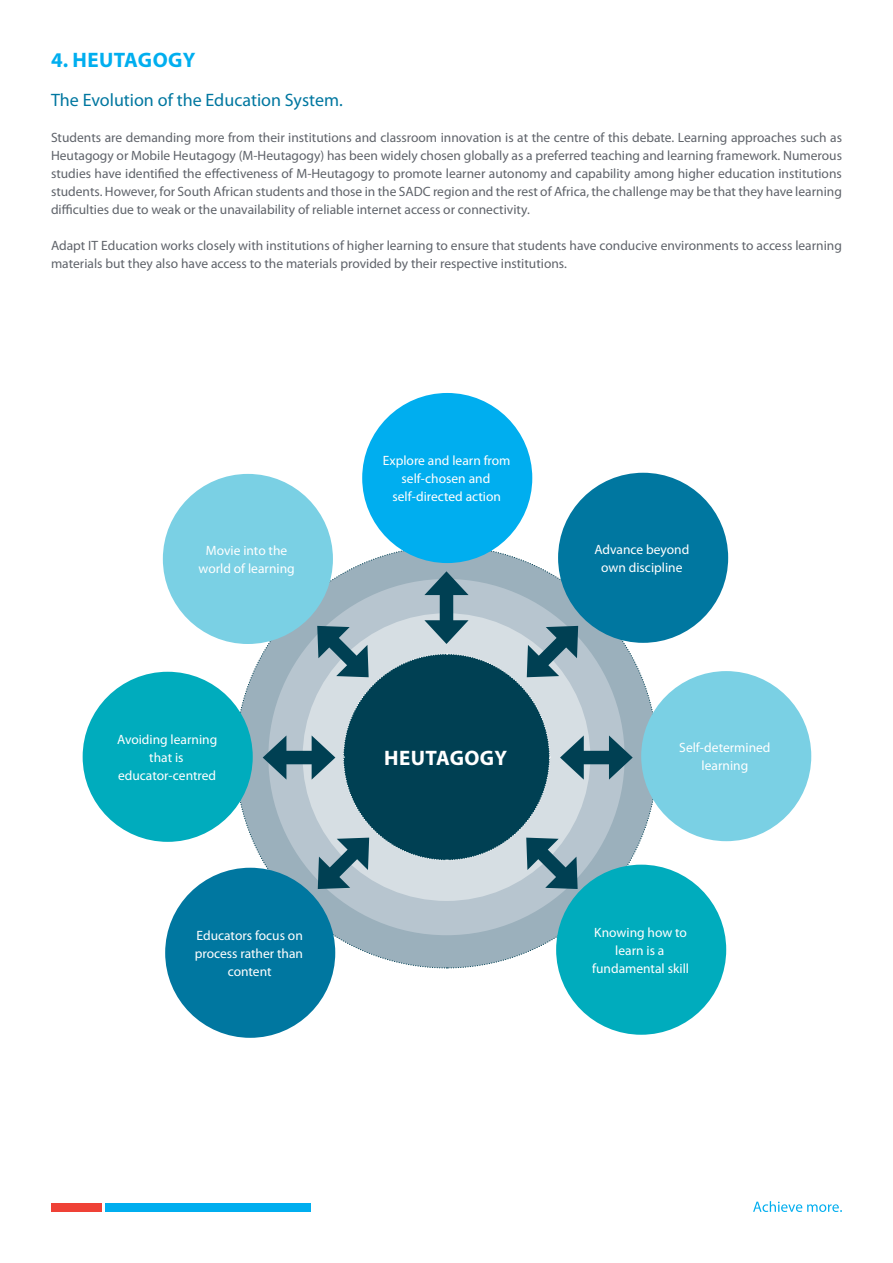
<style>
.page{position:relative;width:893px;height:1263px;background:#fff}
.page>*{position:absolute;margin:0;border:0;box-sizing:border-box;transform-origin:0 0}
.t1{font:700 21px "Myriad Pro";letter-spacing:.02em;color:#00aeef}
.t2{font:700 21px "Myriad Pro";letter-spacing:.02em;color:#fff}
.t3{font:18px "Myriad Pro";color:#0077a0}
.t4{font:13.5px/18px "Myriad Pro";color:#5f636a;text-align:justify}
.t5{font:13.5px/18px "Myriad Pro";color:#fff;text-align:center}
</style>
<div class="page">
<div style="left:51px;top:1203px;width:50px;height:9px;background:#ef4136"></div>
<div style="left:106px;top:1203px;width:205px;height:9px;background:#00aeef"></div>
<svg style="left:753px;top:1201px;width:89px;height:11px"></svg>
<div style="left:362px;top:393px;width:170px;height:170px;background:#00aeef;border-radius:50%"></div>
<div style="left:558px;top:473px;width:170px;height:170px;background:#0077a0;border-radius:50%"></div>
<div style="left:163px;top:474px;width:170px;height:170px;background:#7ad0e4;border-radius:50%"></div>
<div style="left:641px;top:671px;width:170px;height:170px;background:#7ad0e4;border-radius:50%"></div>
<div style="left:83px;top:672px;width:170px;height:170px;background:#00acbd;border-radius:50%"></div>
<div style="left:556px;top:865px;width:170px;height:170px;background:#00acbd;border-radius:50%"></div>
<div style="left:165px;top:868px;width:170px;height:170px;background:#0077a0;border-radius:50%"></div>
<svg style="left:235px;top:545px;width:423px;height:424px"></svg>
<h1 class="t1" style="left:51px;top:46px;width:146px">4. HEUTAGOGY</h1>
<h2 class="t3" style="left:51px;top:89px;width:293px">The Evolution of the Education System.</h2>
<p class="t4" style="left:51px;top:129px;width:792px">Students are demanding more from their institutions and classroom innovation is at the centre of this debate. Learning approaches such as Heutagogy or Mobile Heutagogy (M-Heutagogy) has been widely chosen globally as a preferred teaching and learning framework. Numerous studies have identified the effectiveness of M-Heutagogy to promote learner autonomy and capability among higher education institutions students. However, for South African students and those in the SADC region and the rest of Africa, the challenge may be that they have learning difficulties due to weak or the unavailability of reliable internet access or connectivity.</p>
<p class="t4" style="left:51px;top:237px;width:792px">Adapt IT Education works closely with institutions of higher learning to ensure that students have conducive environments to access learning materials but they also have access to the materials provided by their respective institutions.</p>
<p class="t5" style="left:199px;top:541px;width:98px">Movie into the world of learning</p>
<p class="t5" style="left:117px;top:730px;width:102px">Avoiding learning that is educator-centred</p>
<p class="t5" style="left:195px;top:926px;width:110px">Educators focus on process rather than content</p>
<p class="t5" style="left:383px;top:451px;width:129px">Explore and learn from self-chosen and self-directed action</p>
<h1 class="t2" style="left:384px;top:744px;width:124px">HEUTAGOGY</h1>
<p class="t5" style="left:594px;top:540px;width:96px">Advance beyond own discipline</p>
<p class="t5" style="left:679px;top:738px;width:93px">Self-determined learning</p>
<p class="t5" style="left:592px;top:923px;width:98px">Knowing how to learn is a fundamental skill</p>
</div>
